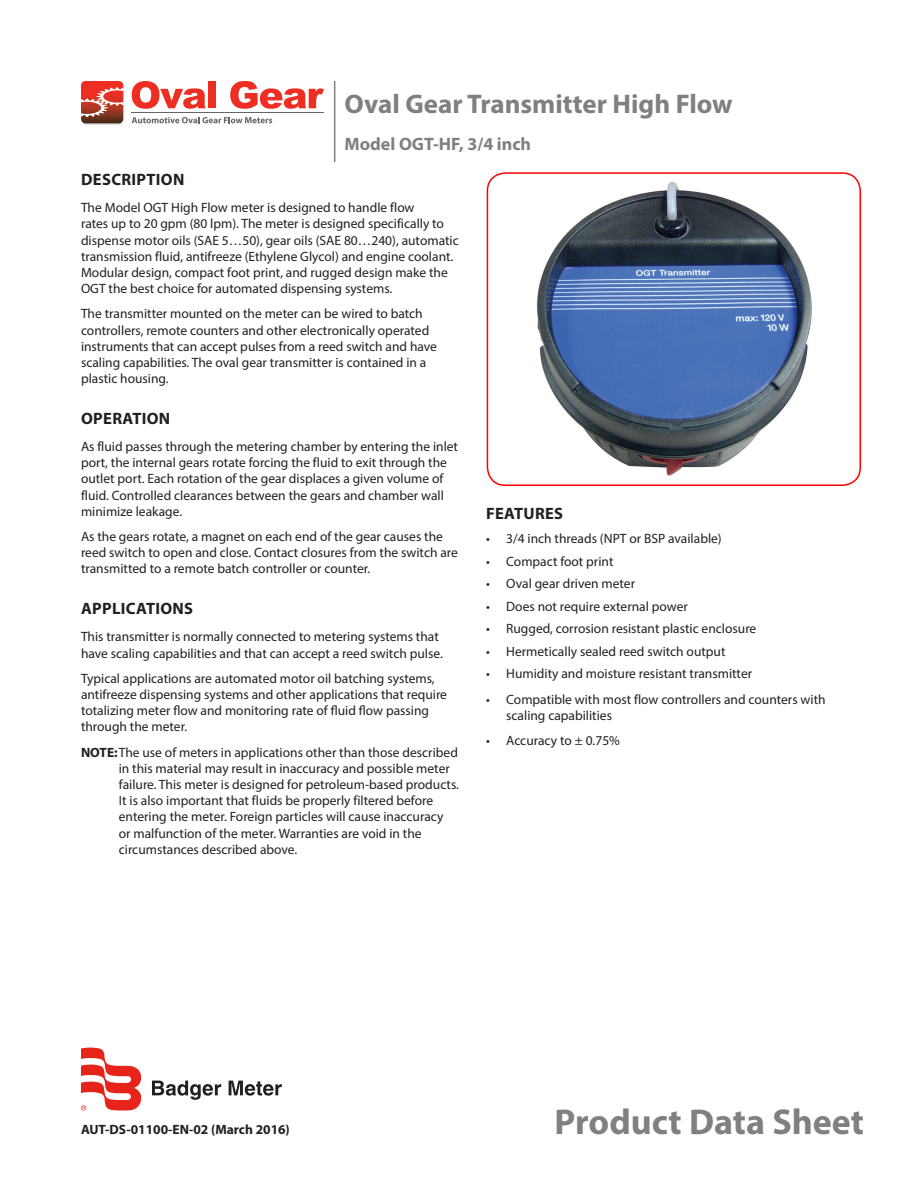
<style>
.page{position:relative;width:918px;height:1188px;background:#fff}
.page>*{position:absolute;margin:0;border:0;box-sizing:border-box;transform-origin:0 0}
.Cover_DocType{font:700 36px "Myriad Pro";color:#7f807f}
.Cover_ProdName_1st_L{font:700 27px "Myriad Pro";color:#7f807f}
.Cover_ProdName_2nd_L{font:700 18px "Myriad Pro";color:#7f807f}
.Heading_1{font:700 16.5px "Myriad Pro";letter-spacing:.02em;color:#231f20}
.Body{font:13.5px/16.2px "Myriad Pro";color:#231f20}
.Cover_Footer_Left_1s{font:700 13.5px "Myriad Pro";color:#231f20}
.s1{font-weight:700}
</style>
<div class="page">
<hr style="left:334px;top:81px;width:1px;height:81px;background:#7f807f">
<div style="left:83px;top:120px;width:39px;height:5px;background:#9d9490;border-radius:2px"></div>
<hr style="left:132px;top:112px;width:192px;height:1px;background:#63656a">
<svg style="left:81px;top:81px;width:42px;height:42px;background:#c35244"></svg>
<svg style="left:132px;top:117px;width:140px;height:6px"></svg>
<svg style="left:132px;top:81px;width:74px;height:28px"></svg>
<div style="left:208px;top:81px;width:8px;height:27px;background:#ee2e22"></div>
<svg style="left:230px;top:81px;width:94px;height:28px"></svg>
<svg style="left:152px;top:1081px;width:69px;height:19px"></svg>
<svg style="left:229px;top:1081px;width:53px;height:15px"></svg>
<svg style="left:81px;top:1048px;width:61px;height:63px"></svg>
<img style="left:536px;top:182px;width:276px;height:294px">
<div style="left:487px;top:172px;width:374px;height:314px;border:2px solid #f00;border-radius:18px"></div>
<p class="Cover_ProdName_1st_L" style="left:345px;top:86px;width:390px">Oval Gear Transmitter High Flow</p>
<p class="Cover_ProdName_2nd_L" style="left:345px;top:132px;width:188px">Model OGT-HF, 3/4 inch</p>
<p class="Heading_1" style="left:81px;top:168px;width:105px">DESCRIPTION</p>
<p class="Body" style="left:81px;top:199px;width:379px">The Model OGT High Flow meter is designed to handle flow<br>rates up to 20 gpm (80 lpm). The meter is designed specifically to dispense motor oils (SAE 5…50), gear oils (SAE 80…240), automatic transmission fluid, antifreeze (Ethylene Glycol) and engine coolant.<br>Modular design, compact foot print, and rugged design make the OGT the best choice for automated dispensing systems.</p>
<p class="Body" style="left:81px;top:305px;width:358px">The transmitter mounted on the meter can be wired to batch controllers, remote counters and other electronically operated instruments that can accept pulses from a reed switch and have scaling capabilities. The oval gear transmitter is contained in a plastic housing.</p>
<p class="Heading_1" style="left:81px;top:407px;width:91px">OPERATION</p>
<p class="Body" style="left:81px;top:438px;width:379px">As fluid passes through the metering chamber by entering the inlet port, the internal gears rotate forcing the fluid to exit through the outlet port. Each rotation of the gear displaces a given volume of fluid. Controlled clearances between the gears and chamber wall minimize leakage.</p>
<p class="Body" style="left:81px;top:528px;width:378px">As the gears rotate, a magnet on each end of the gear causes the reed switch to open and close. Contact closures from the switch are transmitted to a remote batch controller or counter.</p>
<p class="Heading_1" style="left:81px;top:598px;width:114px">APPLICATIONS</p>
<p class="Body" style="left:81px;top:629px;width:363px">This transmitter is normally connected to metering systems that have scaling capabilities and that can accept a reed switch pulse.</p>
<p class="Body" style="left:81px;top:670px;width:368px">Typical applications are automated motor oil batching systems, antifreeze dispensing systems and other applications that require totalizing meter flow and monitoring rate of fluid flow passing through the meter.</p>
<p class="Body" style="left:119px;top:744px;width:342px;text-indent:-38px"><span class="s1">NNOTE:</span>The use of meters in applications other than those described in this material may result in inaccuracy and possible meter failure. This meter is designed for petroleum-based products.<br>It is also important that fluids be properly filtered before entering the meter. Foreign particles will cause inaccuracy<br>or malfunction of the meter. Warranties are void in the circumstances described above.</p>
<p class="Heading_1" style="left:486px;top:502px;width:79px">FEATURES</p>
<p class="Body" style="left:486px;top:531px;width:237px">• 3/4 inch threads (NPT or BSP available)</p>
<p class="Body" style="left:486px;top:553px;width:129px">• Compact foot print</p>
<p class="Body" style="left:486px;top:576px;width:151px">• Oval gear driven meter</p>
<p class="Body" style="left:486px;top:598px;width:203px">• Does not require external power</p>
<p class="Body" style="left:486px;top:621px;width:272px">• Rugged, corrosion resistant plastic enclosure</p>
<p class="Body" style="left:486px;top:643px;width:241px">• Hermetically sealed reed switch output</p>
<p class="Body" style="left:486px;top:666px;width:268px">• Humidity and moisture resistant transmitter</p>
<p class="Body" style="left:506px;top:691px;width:321px;text-indent:-20px">• Compatible with most flow controllers and counters with scaling capabilities</p>
<p class="Body" style="left:486px;top:732px;width:136px">• Accuracy to ± 0.75%</p>
<p class="Cover_Footer_Left_1s" style="left:81px;top:1121px;width:210px">AUT-DS-01100-EN-02 (March 2016)</p>
<p class="Cover_DocType" style="left:555px;top:1098px;width:311px">Product Data Sheet</p>
</div>
